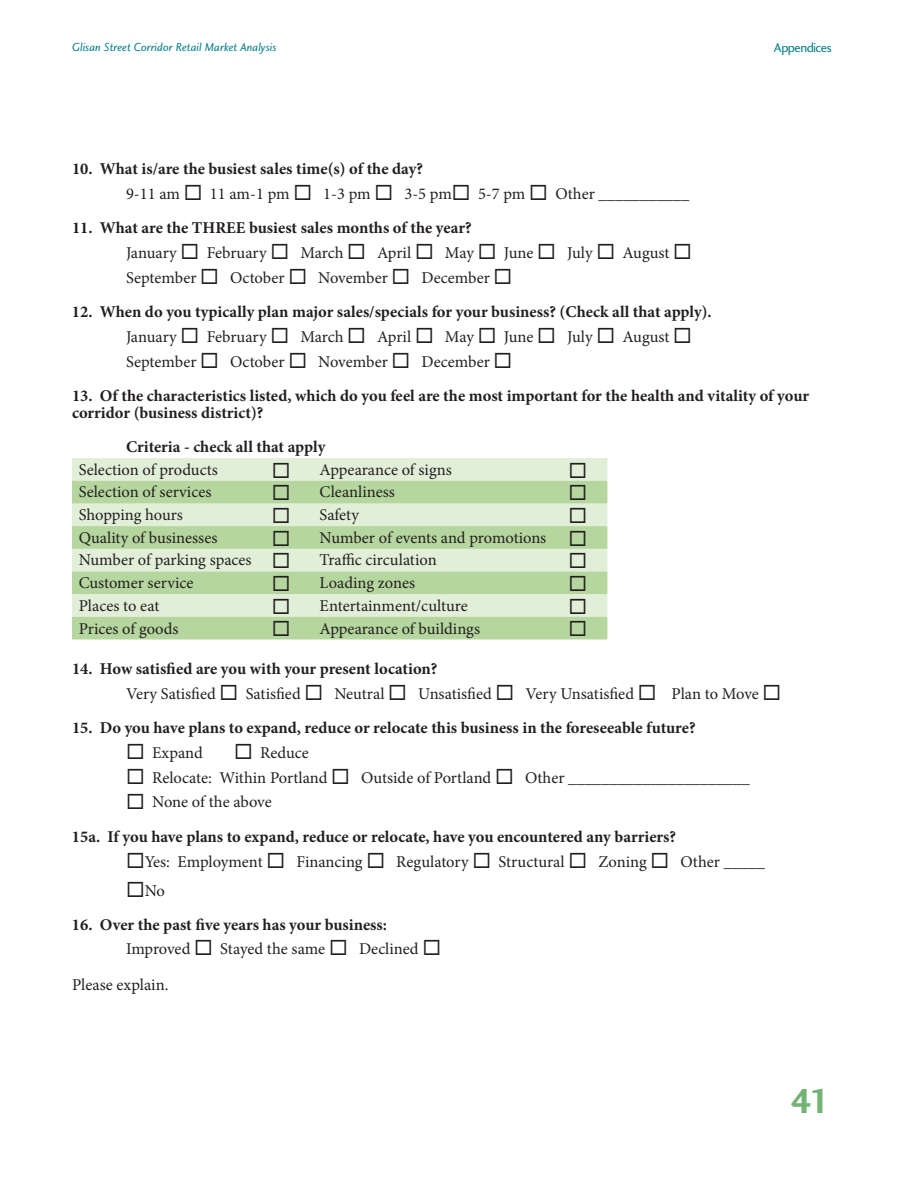
<style>
.page{position:relative;width:918px;height:1188px;background:#fff}
.page>*{position:absolute;margin:0;border:0;box-sizing:border-box;transform-origin:0 0}
.t1{font:36px "Charlotte Sans Bold Plain";color:#73b373}
.t2{font:16.5px/24.8px "Minion Pro";color:#231f20}
.t3{font:700 16.5px/24.8px "Minion Pro";color:#231f20}
.t4{font:13.5px "Charlotte Sans Book Plain";letter-spacing:-.04em;color:#007d88}
.t5{font:12px "Charlotte Sans Book Italic Plain";color:#007d88}
.s1{font-weight:700}
.s2{font-weight:400}
</style>
<div class="page">
<hr style="left:72px;top:458px;width:535px;height:4px;background:#e1efd8">
<svg style="left:72px;top:462px;width:535px;height:177px;background:#cae2ba"></svg>
<p class="t5" style="left:72px;top:41px;width:206px">Glisan Street Corridor Retail Market Analysis</p>
<p class="t4" style="left:774px;top:40px;width:59px">Appendices</p>
<p class="t2" style="left:126px;top:156px;width:565px;text-indent:-54px"><span class="s1">10. What is/are the busiest sales time(s) of the day?<br></span>9-11 am ◻ 11 am-1 pm ◻ 1-3 pm ◻ 3-5 pm◻ 5-7 pm ◻ Other ___________</p>
<p class="t2" style="left:126px;top:216px;width:567px;text-indent:-54px"><span class="s1">11. What are the THREE busiest sales months of the year?<br></span>January ◻ February ◻ March ◻ April ◻ May ◻ June ◻ July ◻ August ◻<br>September ◻ October ◻ November ◻ December ◻</p>
<p class="t3" style="left:126px;top:299px;width:587px;text-indent:-54px">12. When do you typically plan major sales/specials for your business? (Check all that apply).<br><span class="s2">January</span> ◻ <span class="s2">February</span> ◻ <span class="s2">March</span> ◻ <span class="s2">April</span> ◻ <span class="s2">May</span> ◻ <span class="s2">June</span> ◻ <span class="s2">July</span> ◻ <span class="s2">August</span> ◻<br><span class="s2">September</span> ◻ <span class="s2">October</span> ◻ <span class="s2">November</span> ◻ <span class="s2">December</span> ◻</p>
<p class="t3" style="left:72px;top:388px;width:739px;line-height:16.5px">13. Of the characteristics listed, which do you feel are the most important for the health and vitality of your corridor (business district)?</p>
<p class="t3" style="left:126px;top:434px;width:201px">Criteria - check all that apply</p>
<p class="t2" style="left:79px;top:457px;width:141px">Selection of products</p>
<p class="t2" style="left:272px;top:457px;width:182px">◻ Appearance of signs</p>
<p class="t2" style="left:79px;top:480px;width:134px">Selection of services</p>
<p class="t2" style="left:272px;top:480px;width:125px">◻ Cleanliness</p>
<p class="t2" style="left:79px;top:503px;width:106px">Shopping hours</p>
<p class="t2" style="left:272px;top:503px;width:89px">◻ Safety</p>
<p class="t2" style="left:79px;top:525px;width:140px">Quality of businesses</p>
<p class="t2" style="left:79px;top:526px;width:510px;line-height:22.6px;text-indent:193px">◻ Number of events and promotions ◻<br>Number of parking spaces ◻</p>
<p class="t2" style="left:320px;top:548px;width:119px">Traffic circulation</p>
<p class="t2" style="left:79px;top:571px;width:116px">Customer service</p>
<p class="t2" style="left:272px;top:571px;width:145px">◻ Loading zones</p>
<p class="t2" style="left:79px;top:593px;width:82px">Places to eat</p>
<p class="t2" style="left:272px;top:593px;width:198px">◻ Entertainment/culture</p>
<p class="t2" style="left:79px;top:616px;width:101px">Prices of goods</p>
<p class="t2" style="left:272px;top:616px;width:210px">◻ Appearance of buildings</p>
<p class="t2" style="left:126px;top:656px;width:657px;text-indent:-54px"><span class="s1">14. How satisfied are you with your present location?<br></span>Very Satisfied ◻ Satisfied ◻ Neutral ◻ Unsatisfied ◻ Very Unsatisfied ◻ Plan to Move ◻</p>
<p class="t3" style="left:72px;top:715px;width:625px">15. Do you have plans to expand, reduce or relocate this business in the foreseeable future?</p>
<p class="t2" style="left:126px;top:740px;width:78px">◻ Expand</p>
<p class="t2" style="left:234px;top:740px;width:76px">◻ Reduce</p>
<p class="t2" style="left:126px;top:765px;width:625px">◻ Relocate: Within Portland ◻ Outside of Portland ◻ Other ______________________</p>
<p class="t3" style="left:72px;top:785px;width:606px;line-height:34.5px;text-indent:54px">◻ <span class="s2">None of the above<br></span>15a. If you have plans to expand, reduce or relocate, have you encountered any barriers?</p>
<p class="t2" style="left:126px;top:849px;width:641px">◻Yes: Employment ◻ Financing ◻ Regulatory ◻ Structural ◻ Zoning ◻ Other _____</p>
<p class="t2" style="left:126px;top:878px;width:40px">◻No</p>
<p class="t3" style="left:126px;top:913px;width:317px;line-height:23.2px;text-indent:-54px">16. Over the past five years has your business:<br><span class="s2">Improved</span> ◻ <span class="s2">Stayed the same</span> ◻ <span class="s2">Declined</span> ◻</p>
<p class="t2" style="left:72px;top:972px;width:98px">Please explain.</p>
<h1 class="t1" style="left:790px;top:1080px;width:42px">41</h1>
</div>
